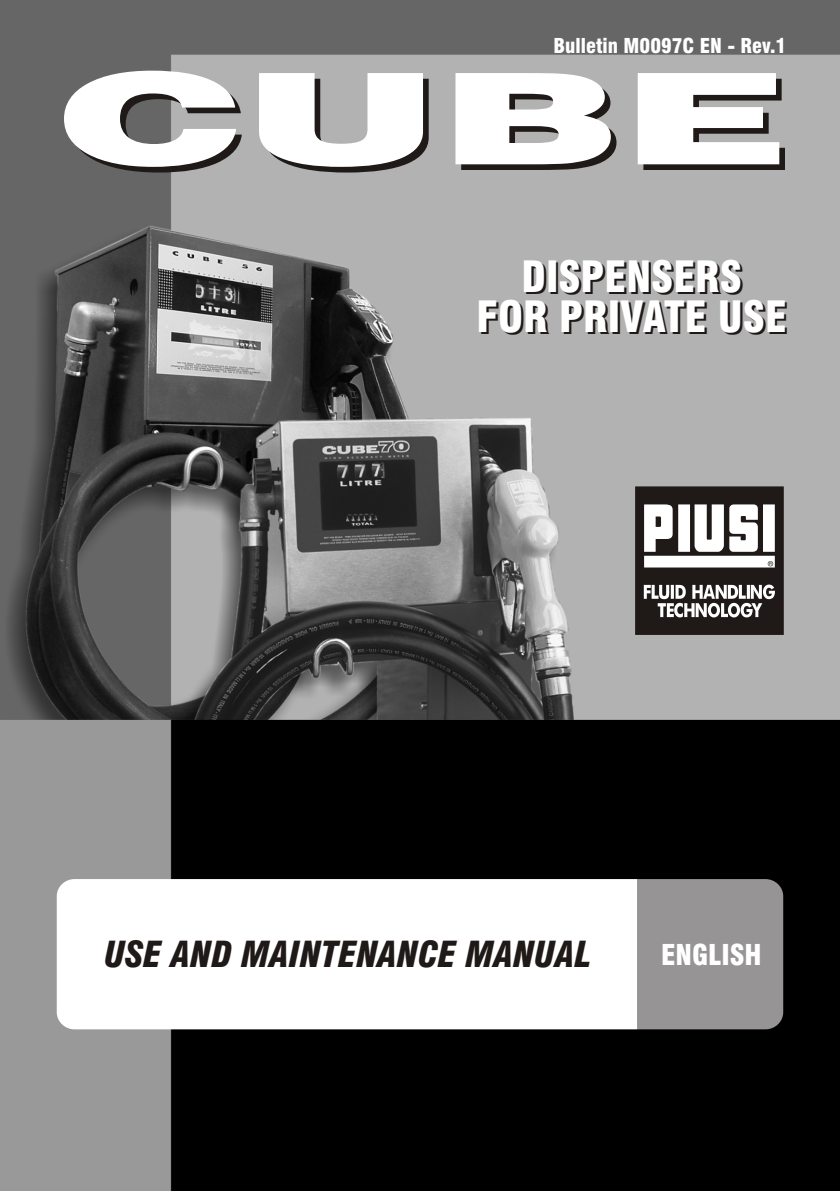
<style>
.page{position:relative;width:840px;height:1191px;background:#fff}
.page>*{position:absolute;margin:0;border:0;box-sizing:border-box;transform-origin:0 0}
.t1{font:900 126.8px "Swiss 721 BT";color:#1f1a17;scale:1.89 1}
.t2{font:900 condensed 42px/40.2px "Swiss 721 BT";color:#1f1a17;text-align:center}
.t3{font:italic 900 condensed 35px "Swiss 721 BT";color:#1f1a17}
.t4{font:900 condensed 28px "Swiss 721 BT";color:#fff}
.t5{font:900 condensed 20px "Swiss 721 BT";color:#fff}
</style>
<div class="page">
<img style="left:0;top:0;width:839px;height:1191px">
<svg style="left:57px;top:879px;width:580px;height:150px"></svg>
<div style="left:637px;top:879px;width:145px;height:150px;background:#969494"></div>
<svg style="left:635px;top:486px;width:148px;height:149px"></svg>
<p class="t5" style="left:553px;top:37px;width:234px">Bulletin M0097C EN - Rev.1</p>
<h1 class="t1" style="left:61px;top:74px;width:389px">CUBE</h1>
<p class="t2" style="left:478px;top:263px;width:311px">DISPENSERS<br>FOR PRIVATE USE</p>
<p class="t3" style="left:104px;top:940px;width:488px">USE AND MAINTENANCE MANUAL</p>
<p class="t4" style="left:660px;top:943px;width:102px">ENGLISH</p>
</div>
